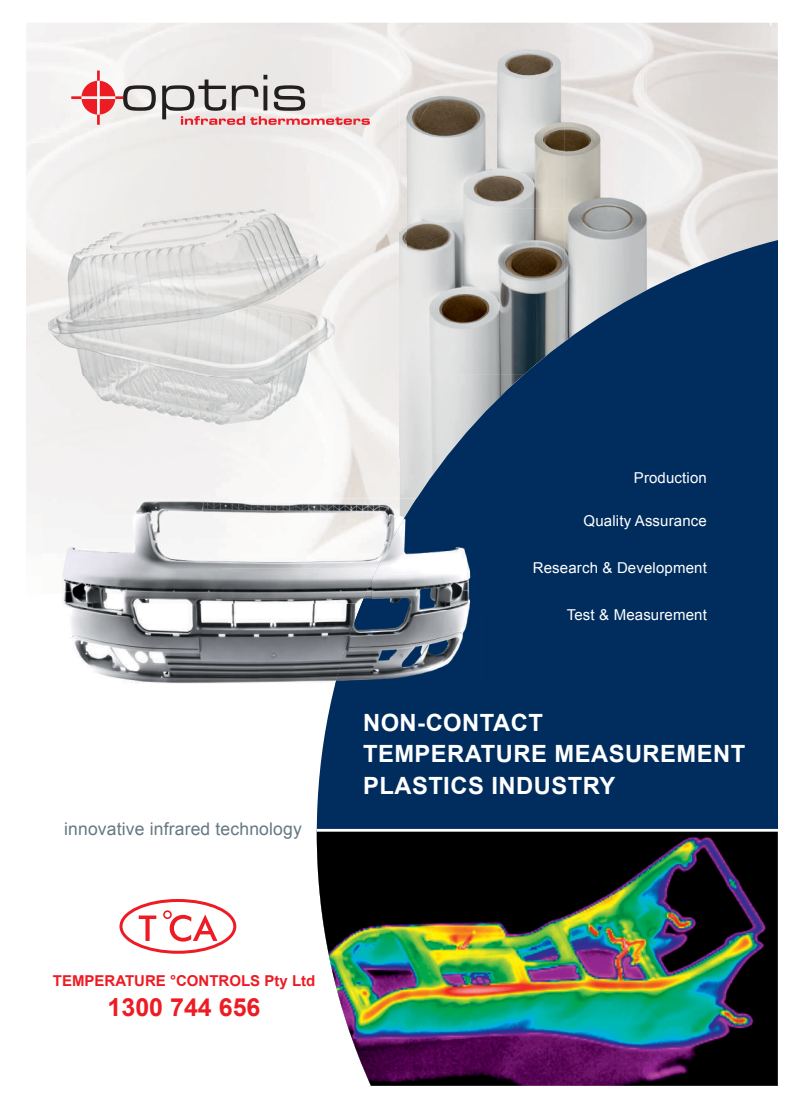
<style>
.page{position:relative;width:797px;height:1105px;background:#fff}
.page>*{position:absolute;margin:0;border:0;box-sizing:border-box;transform-origin:0 0}
.t1{font:700 25px "Arial";color:#ed1c24}
.t2{font:700 23.75px/31.2px "Arial";letter-spacing:.02em;color:#fff}
.t3{font:17.5px "Arial";letter-spacing:.01em;color:#647883}
.t4{font:15px "Arial";letter-spacing:.01em;color:#fff}
.t5{font:700 15px "Arial";color:#ed1c24}
</style>
<div class="page">
<img style="left:26px;top:514px;width:17px;height:14px">
<img style="left:400px;top:43px;width:164px;height:165px">
<img style="left:564px;top:43px;width:82px;height:178px">
<img style="left:406px;top:208px;width:158px;height:13px">
<svg style="left:317px;top:221px;width:460px;height:608px;background:#294c72"></svg>
<img style="left:317px;top:832px;width:460px;height:254px">
<svg style="left:162px;top:75px;width:208px;height:50px;background:#d2c2c1"></svg>
<svg style="left:71px;top:71px;width:85px;height:54px"></svg>
<img style="left:65px;top:604px;width:270px;height:81px">
<img style="left:43px;top:499px;width:328px;height:69px">
<img style="left:62px;top:568px;width:309px;height:36px">
<img style="left:371px;top:499px;width:110px;height:186px">
<img style="left:335px;top:580px;width:37px;height:105px">
<img style="left:26px;top:173px;width:380px;height:285px">
<div style="left:119px;top:899px;width:117px;height:55px;border:3px solid #ed1c24;border-radius:50%"></div>
<svg style="left:139px;top:915px;width:17px;height:26px"></svg>
<svg style="left:163px;top:910px;width:54px;height:31px"></svg>
<p class="t3" style="left:64px;top:818px;width:239px">innovative infrared technology</p>
<p class="t4" style="left:634px;top:467px;width:75px">Production</p>
<p class="t4" style="left:583px;top:511px;width:125px">Quality Assurance</p>
<p class="t4" style="left:533px;top:558px;width:176px">Research &amp; Development</p>
<p class="t4" style="left:566px;top:605px;width:142px">Test &amp; Measurement</p>
<h2 class="t2" style="left:363px;top:708px;width:384px">NON-CONTACT<br>TEMPERATURE MEASUREMENT<br>PLASTICS INDUSTRY</h2>
<p class="t5" style="left:53px;top:971px;width:264px">TEMPERATURE °CONTROLS Pty Ltd</p>
<h1 class="t1" style="left:108px;top:991px;width:154px">1300 744 656</h1>
</div>
